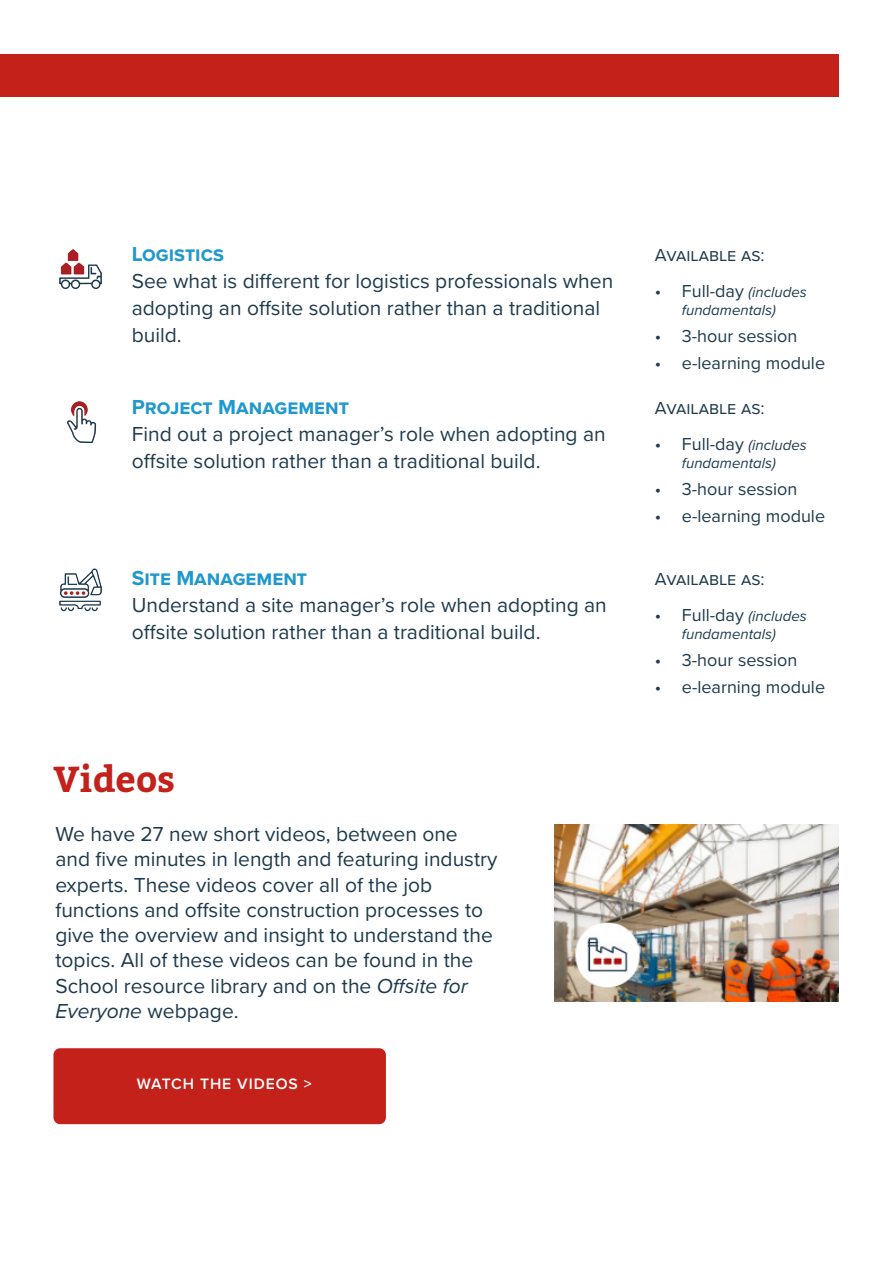
<style>
.page{position:relative;width:893px;height:1263px;background:#fff}
.page>*{position:absolute;margin:0;border:0;box-sizing:border-box;transform-origin:0 0}
.Xhead_blue{font:700 36px "Bitter";color:#c3211a}
.Title_heading{font:21px/25.2px "Proxima Nova";color:#1d3a4c}
.Body{font:21px/27px "Proxima Nova";color:#1e3b4d}
.Xhead_blue-2{font:700 21px "Proxima Nova";color:#1f98cd}
.Body-2{font:18px "Proxima Nova";color:#1e3b4d}
.t1{font:600 15.6px "Proxima Nova";letter-spacing:.06em;color:#fff}
.t2{font:italic 15px "Proxima Nova";color:#1e3b4d}
.s1{font-style:italic}
.s2{font-style:italic;font-size:15px}
</style>
<div class="page">
<div style="left:0;top:54px;width:839px;height:42px;background:#c3211a"></div>
<div style="left:53px;top:1048px;width:333px;height:76px;background:#c3211a;border-radius:7px"></div>
<img style="left:59px;top:249px;width:43px;height:40px">
<img style="left:67px;top:401px;width:30px;height:43px">
<img style="left:59px;top:568px;width:43px;height:44px">
<img style="left:554px;top:825px;width:285px;height:176px">
<p class="Xhead_blue-2" style="left:132px;top:238px;width:94px">Logistics</p>
<p class="Body" style="left:132px;top:267px;width:483px">See what is different for logistics professionals when adopting an offsite solution rather than a traditional build.</p>
<p class="Xhead_blue-2" style="left:132px;top:391px;width:219px">Project Management</p>
<p class="Body" style="left:132px;top:420px;width:475px">Find out a project manager’s role when adopting an offsite solution rather than a traditional build.</p>
<p class="Xhead_blue-2" style="left:132px;top:562px;width:177px">Site Management</p>
<p class="Body" style="left:132px;top:591px;width:476px">Understand a site manager’s role when adopting an offsite solution rather than a traditional build.</p>
<p class="Xhead_blue" style="left:53px;top:756px;width:123px">Videos</p>
<p class="Title_heading" style="left:55px;top:821px;width:443px">We have 27 new short videos, between one and five minutes in length and featuring industry experts. These videos cover all of the job functions and offsite construction processes to give the overview and insight to understand the topics. All of these videos can be found in the School resource library and on the <span class="s1">Offsite for Everyone</span> webpage.</p>
<p class="t1" style="left:137px;top:1072px;width:176px">WATCH THE VIDEOS &gt;</p>
<p class="Body-2" style="left:655px;top:242px;width:111px">Available as:</p>
<p class="Body-2" style="left:655px;top:278px;width:154px">• Full-day <span class="s2">(includes</span></p>
<p class="t2" style="left:682px;top:299px;width:95px">fundamentals)</p>
<p class="Body-2" style="left:655px;top:323px;width:144px">• 3-hour session</p>
<p class="Body-2" style="left:655px;top:350px;width:172px">• e-learning module</p>
<p class="Body-2" style="left:655px;top:395px;width:111px">Available as:</p>
<p class="Body-2" style="left:655px;top:431px;width:154px">• Full-day <span class="s2">(includes</span></p>
<p class="t2" style="left:682px;top:452px;width:95px">fundamentals)</p>
<p class="Body-2" style="left:655px;top:476px;width:144px">• 3-hour session</p>
<p class="Body-2" style="left:655px;top:503px;width:172px">• e-learning module</p>
<p class="Body-2" style="left:655px;top:566px;width:111px">Available as:</p>
<p class="Body-2" style="left:655px;top:602px;width:154px">• Full-day <span class="s2">(includes</span></p>
<p class="t2" style="left:682px;top:623px;width:95px">fundamentals)</p>
<p class="Body-2" style="left:655px;top:647px;width:144px">• 3-hour session</p>
<p class="Body-2" style="left:655px;top:674px;width:172px">• e-learning module</p>
</div>
